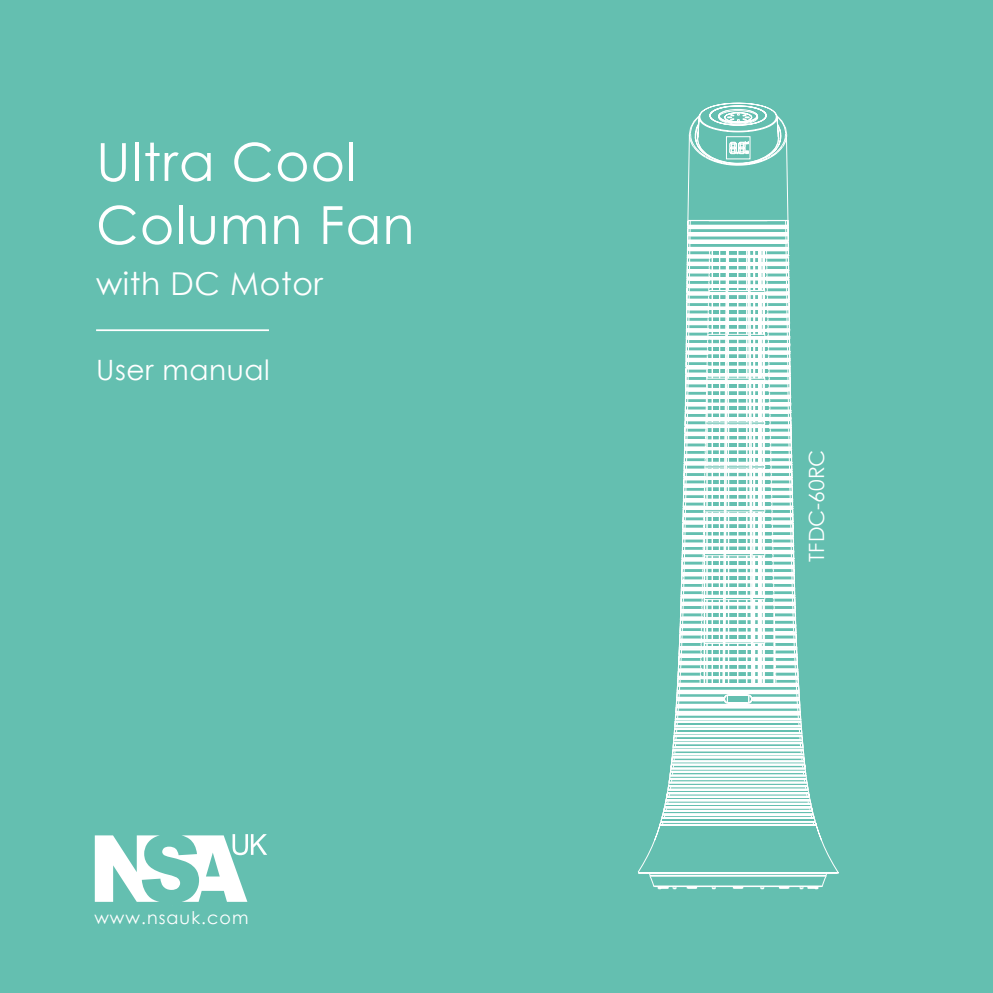
<style>
.page{position:relative;width:993px;height:993px;background:#fff}
.page>*{position:absolute;margin:0;border:0;box-sizing:border-box;transform-origin:0 0}
.t1{font:52.5px/63px "Century Gothic";letter-spacing:.02em;color:#fff}
.t2{font:31.5px "Century Gothic";letter-spacing:.02em;color:#fff}
.t3{font:28px "Century Gothic";letter-spacing:.02em;color:#fff}
.t4{font:21px "Century Gothic";color:#fff}
.t5{font:17.5px "Century Gothic";letter-spacing:.06em;color:#fff}
</style>
<div class="page">
<div style="left:0;top:0;width:992px;height:992px;background:#64bfb0"></div>
<hr style="left:96px;top:329px;width:173px;height:2px;background:#fff">
<svg style="left:94px;top:834px;width:173px;height:68px"></svg>
<svg style="left:649px;top:873px;width:177px;height:15px"></svg>
<svg style="left:638px;top:106px;width:200px;height:767px"></svg>
<svg style="left:660px;top:110px;width:155px;height:712px"></svg>
<p class="t1" style="left:96px;top:130px;width:320px">Ultra Cool<br>Column Fan</p>
<p class="t2" style="left:96px;top:264px;width:228px">with DC Motor</p>
<p class="t3" style="left:96px;top:353px;width:175px">User manual</p>
<p class="t5" style="left:94px;top:907px;width:155px">www.nsauk.com</p>
<p class="t4" style="left:803px;top:561px;width:113px;rotate:-90deg">TFDC-60RC</p>
</div>
